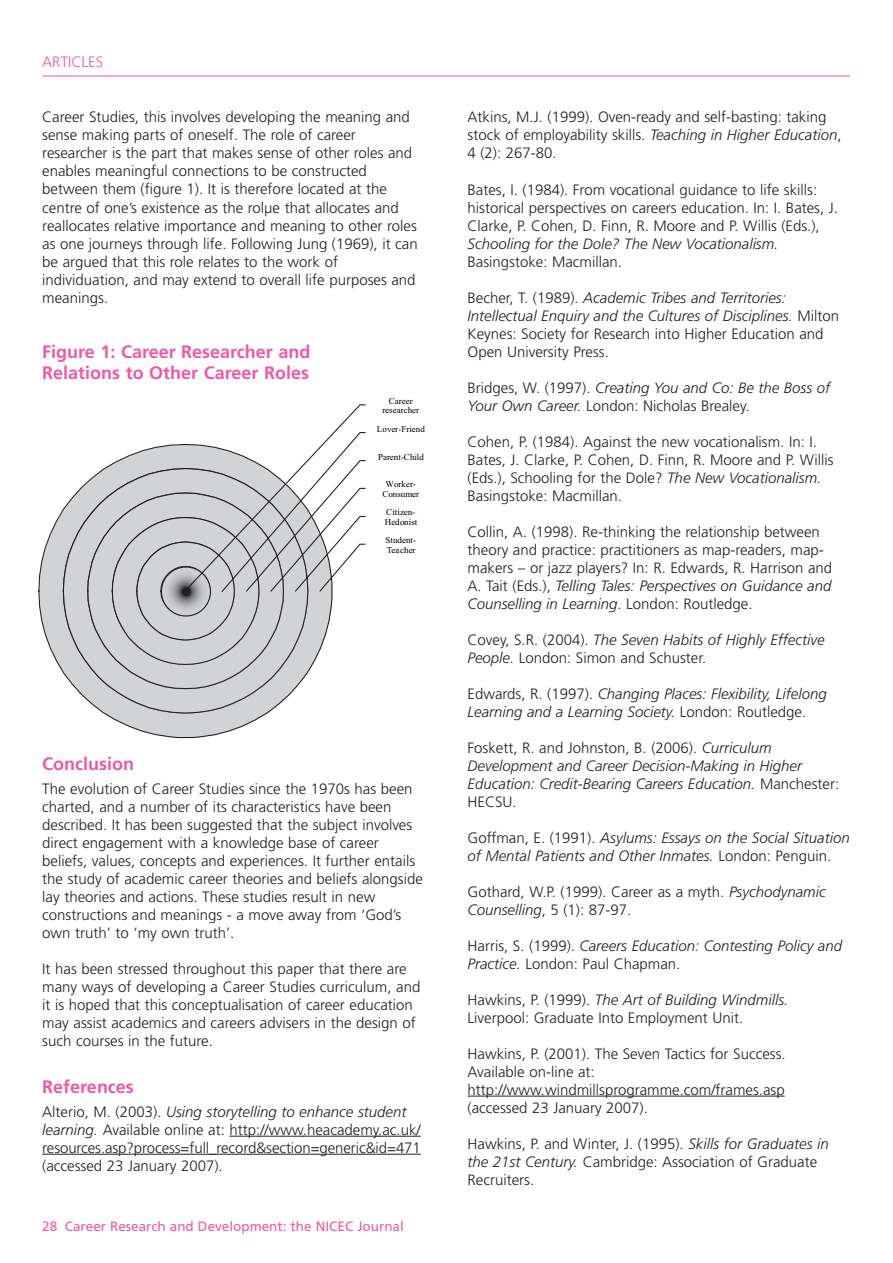
<style>
.page{position:relative;width:893px;height:1263px;background:#fff}
.page>*{position:absolute;margin:0;border:0;box-sizing:border-box;transform-origin:0 0}
.t1{font:700 18px/21px "Frutiger";color:#ef59a1}
.t2{font:300 15px/18px "Frutiger";color:#231f20}
.t3{font:italic 300 15px/18px "Frutiger";color:#231f20}
.t4{font:300 15px "Frutiger";color:#ef59a1}
.t5{font:13.5px "Frutiger";color:#ef59a1}
.t6{font:9px/9.8px "Times New Roman";letter-spacing:-.005em;color:#000}
.s1{font-style:italic}
.s2{font-style:normal}
</style>
<div class="page">
<hr style="left:42px;top:76px;width:808px;height:1px;background:#ef59a1">
<hr style="left:230px;top:1136px;width:74px;height:1px;background:#231f20">
<hr style="left:303px;top:1136px;width:77px;height:1px;background:#231f20">
<hr style="left:378px;top:1136px;width:43px;height:1px;background:#231f20">
<hr style="left:47px;top:1154px;width:35px;height:1px;background:#231f20">
<hr style="left:81px;top:1154px;width:66px;height:1px;background:#231f20">
<hr style="left:147px;top:1154px;width:74px;height:1px;background:#231f20">
<svg style="left:221px;top:1154px;width:27px;height:1px"></svg>
<hr style="left:248px;top:1154px;width:173px;height:1px;background:#231f20">
<hr style="left:468px;top:1096px;width:74px;height:1px;background:#231f20">
<hr style="left:541px;top:1096px;width:77px;height:1px;background:#231f20">
<hr style="left:618px;top:1096px;width:167px;height:1px;background:#231f20">
<svg style="left:38px;top:511px;width:228px;height:228px"></svg>
<svg style="left:62px;top:481px;width:232px;height:233px;background:#cfd0d1"></svg>
<svg style="left:88px;top:404px;width:278px;height:285px"></svg>
<p class="t4" style="left:42px;top:56px;width:62px">ARTICLES</p>
<p class="t2" style="left:42px;top:109px;width:377px">Career Studies, this involves developing the meaning and sense making parts of oneself. The role of career researcher is the part that makes sense of other roles and enables meaningful connections to be constructed between them (figure 1). It is therefore located at the centre of one’s existence as the rolµe that allocates and reallocates relative importance and meaning to other roles as one journeys through life. Following Jung (1969), it can be argued that this role relates to the work of individuation, and may extend to overall life purposes and meanings.</p>
<p class="t1" style="left:42px;top:343px;width:270px">Figure 1: Career Researcher and<br>Relations to Other Career Roles</p>
<p class="t6" style="left:382px;top:397px;width:38px;text-align:center">Career researcher</p>
<p class="t6" style="left:377px;top:425px;width:50px">Lover-Friend</p>
<p class="t6" style="left:378px;top:453px;width:48px">Parent-Child</p>
<p class="t6" style="left:382px;top:480px;width:38px;text-align:center">Worker-<br>Consumer</p>
<p class="t6" style="left:385px;top:508px;width:34px">Citizen-<br>Hedonist</p>
<p class="t6" style="left:386px;top:536px;width:32px">Student-<br>Teacher</p>
<p class="t1" style="left:42px;top:755px;width:93px">Conclusion</p>
<p class="t2" style="left:42px;top:780px;width:382px">The evolution of Career Studies since the 1970s has been charted, and a number of its characteristics have been described. It has been suggested that the subject involves direct engagement with a knowledge base of career beliefs, values, concepts and experiences. It further entails the study of academic career theories and beliefs alongside lay theories and actions. These studies result in new constructions and meanings - a move away from ‘God’s own truth’ to ‘my own truth’.</p>
<p class="t2" style="left:42px;top:960px;width:380px">It has been stressed throughout this paper that there are many ways of developing a Career Studies curriculum, and it is hoped that this conceptualisation of career education may assist academics and careers advisers in the design of such courses in the future.</p>
<p class="t1" style="left:42px;top:1078px;width:93px">References</p>
<p class="t2" style="left:42px;top:1103px;width:380px">Alterio, M. (2003). <span class="s1">Using storytelling to enhance student learning.</span> Available online at: http://www.heacademy.ac.uk/ resources.asp?process=full_record&amp;section=generic&amp;id=471 (accessed 23 January 2007).</p>
<p class="t5" style="left:42px;top:1221px;width:363px">28 Career Research and Development: the NICEC Journal</p>
<p class="t2" style="left:468px;top:109px;width:375px">Atkins, M.J. (1999). Oven-ready and self-basting: taking stock of employability skills. <span class="s1">Teaching in Higher Education</span>,<br>4 (2): 267-80.</p>
<p class="t2" style="left:468px;top:181px;width:372px">Bates, I. (1984). From vocational guidance to life skills: historical perspectives on careers education. In: I. Bates, J.<br>Clarke, P. Cohen, D. Finn, R. Moore and P. Willis (Eds.),</p>
<p class="t3" style="left:468px;top:235px;width:312px">Schooling for the Dole? The New Vocationalism.</p>
<p class="t2" style="left:468px;top:253px;width:156px">Basingstoke: Macmillan.</p>
<p class="t2" style="left:468px;top:289px;width:373px">Becher, T. (1989). <span class="s1">Academic Tribes and Territories:<br>Intellectual Enquiry and the Cultures of Disciplines.</span> Milton Keynes: Society for Research into Higher Education and Open University Press.</p>
<p class="t3" style="left:468px;top:379px;width:364px"><span class="s2">Bridges, W. (1997).</span> Creating You and Co: Be the Boss of<br>Your Own Career. <span class="s2">London: Nicholas Brealey.</span></p>
<p class="t2" style="left:468px;top:433px;width:367px">Cohen, P. (1984). Against the new vocationalism. In: I.<br>Bates, J. Clarke, P. Cohen, D. Finn, R. Moore and P. Willis (Eds.), Schooling for the Dole? <span class="s1">The New Vocationalism.<br></span>Basingstoke: Macmillan.</p>
<p class="t2" style="left:468px;top:523px;width:366px">Collin, A. (1998). Re-thinking the relationship between theory and practice: practitioners as map-readers, map&shy;makers – or jazz players? In: R. Edwards, R. Harrison and A. Tait (Eds.), <span class="s1">Telling Tales: Perspectives on Guidance and Counselling in Learning</span>. London: Routledge.</p>
<p class="t2" style="left:468px;top:631px;width:358px">Covey, S.R. (2004). <span class="s1">The Seven Habits of Highly Effective<br>People.</span> London: Simon and Schuster.</p>
<p class="t3" style="left:468px;top:685px;width:361px"><span class="s2">Edwards, R. (1997).</span> Changing Places: Flexibility, Lifelong<br>Learning and a Learning Society. <span class="s2">London: Routledge.</span></p>
<p class="t3" style="left:468px;top:739px;width:373px"><span class="s2">Foskett, R. and Johnston, B. (2006).</span> Curriculum Development and Career Decision-Making in Higher Education: Credit-Bearing Careers Education. <span class="s2">Manchester:<br>HECSU.</span></p>
<p class="t3" style="left:468px;top:829px;width:384px"><span class="s2">Goffman, E. (1991).</span> Asylums: Essays on the Social Situation of Mental Patients and Other Inmates. <span class="s2">London: Penguin.</span></p>
<p class="t2" style="left:468px;top:883px;width:360px">Gothard, W.P. (1999). Career as a myth. <span class="s1">Psychodynamic<br>Counselling</span>, 5 (1): 87-97.</p>
<p class="t3" style="left:468px;top:937px;width:376px"><span class="s2">Harris, S. (1999).</span> Careers Education: Contesting Policy and<br>Practice. <span class="s2">London: Paul Chapman.</span></p>
<p class="t2" style="left:468px;top:991px;width:322px">Hawkins, P. (1999). <span class="s1">The Art of Building Windmills.<br></span>Liverpool: Graduate Into Employment Unit.</p>
<p class="t2" style="left:468px;top:1045px;width:320px">Hawkins, P. (2001). The Seven Tactics for Success.<br>Available on-line at: http://www.windmillsprogramme.com/frames.asp (accessed 23 January 2007).</p>
<p class="t2" style="left:468px;top:1135px;width:363px">Hawkins, P. and Winter, J. (1995). <span class="s1">Skills for Graduates in the 21st Century.</span> Cambridge: Association of Graduate<br>Recruiters.</p>
</div>
